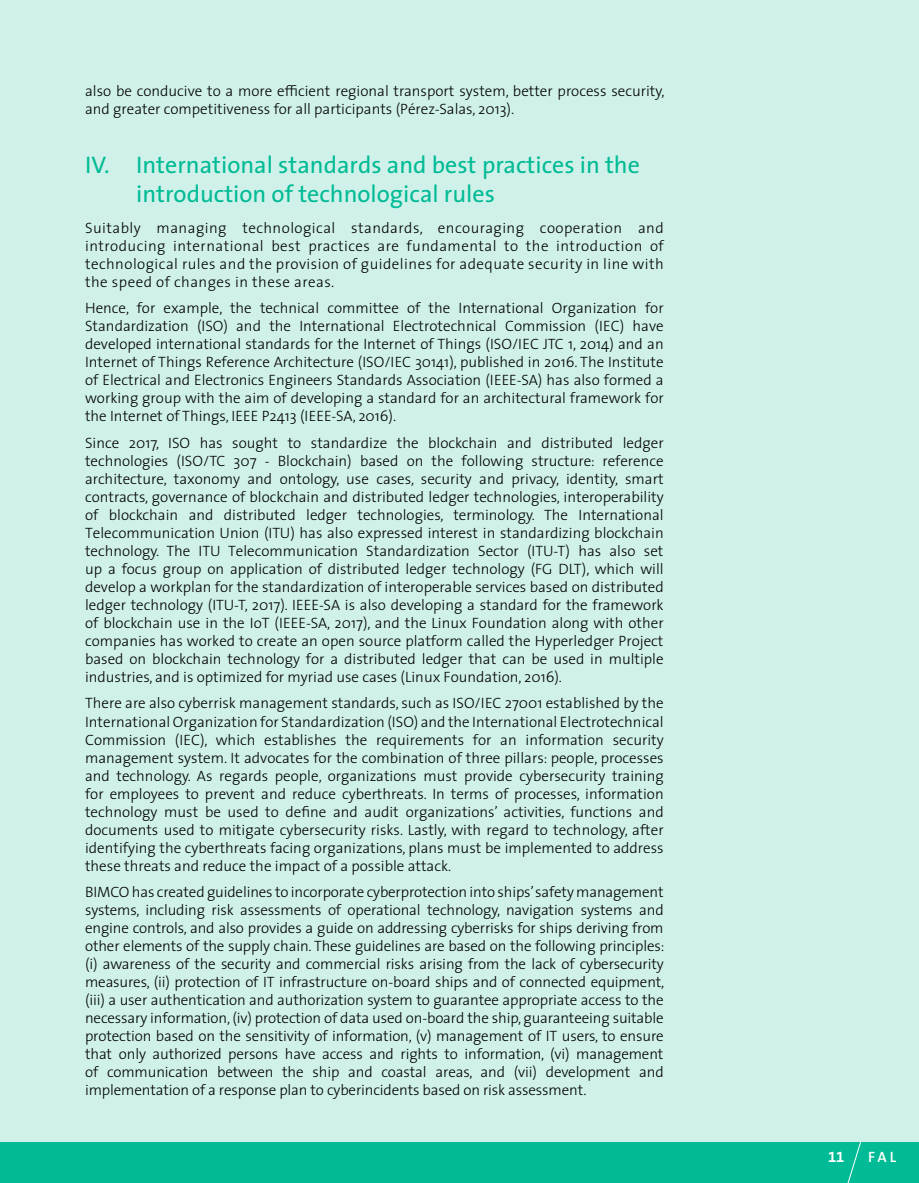
<style>
.page{position:relative;width:919px;height:1183px;background:#fff}
.page>*{position:absolute;margin:0;border:0;box-sizing:border-box;transform-origin:0 0}
.t1{font:24px/28.8px "The Sans";color:#00bb95}
.t2{font:300 15px/18px "The Sans";color:#000;text-align:justify}
.t3{font:600 15px "The Sans";color:#fff}
.t4{font:15px "The Sans Bold Expert";color:#fff}
</style>
<div class="page">
<div style="left:0;top:0;width:918px;height:1182px;background:#cff1e9"></div>
<div style="left:0;top:1141px;width:918px;height:41px;background:#00bb95"></div>
<svg style="left:846px;top:1141px;width:15px;height:41px"></svg>
<p class="t2" style="left:85px;top:82px;width:580px">also be conducive to a more efficient regional transport system, better process security, and greater competitiveness for all participants (Pérez-Salas, 2013).</p>
<h1 class="t1" style="left:136px;top:150px;width:505px;text-indent:-51px">IV. International standards and best practices in the introduction of technological rules</h1>
<p class="t2" style="left:85px;top:218px;width:580px">Suitably managing technological standards, encouraging cooperation and introducing international best practices are fundamental to the introduction of technological rules and the provision of guidelines for adequate security in line with the speed of changes in these areas.</p>
<p class="t2" style="left:85px;top:298px;width:580px">Hence, for example, the technical committee of the International Organization for Standardization (ISO) and the International Electrotechnical Commission (IEC) have developed international standards for the Internet of Things (ISO/IEC JTC 1, 2014) and an Internet of Things Reference Architecture (ISO/IEC 30141), published in 2016. The Institute of Electrical and Electronics Engineers Standards Association (IEEE-SA) has also formed a working group with the aim of developing a standard for an architectural framework for the Internet of Things, IEEE P2413 (IEEE-SA, 2016).</p>
<p class="t2" style="left:85px;top:433px;width:580px">Since 2017, ISO has sought to standardize the blockchain and distributed ledger technologies (ISO/TC 307 - Blockchain) based on the following structure: reference architecture, taxonomy and ontology, use cases, security and privacy, identity, smart contracts, governance of blockchain and distributed ledger technologies, interoperability of blockchain and distributed ledger technologies, terminology. The International Telecommunication Union (ITU) has also expressed interest in standardizing blockchain technology. The ITU Telecommunication Standardization Sector (ITU-T) has also set up a focus group on application of distributed ledger technology (FG DLT), which will develop a workplan for the standardization of interoperable services based on distributed ledger technology (ITU-T, 2017). IEEE-SA is also developing a standard for the framework of blockchain use in the IoT (IEEE-SA, 2017), and the Linux Foundation along with other companies has worked to create an open source platform called the Hyperledger Project based on blockchain technology for a distributed ledger that can be used in multiple industries, and is optimized for myriad use cases (Linux Foundation, 2016).</p>
<p class="t2" style="left:85px;top:693px;width:580px">There are also cyberrisk management standards, such as ISO/IEC 27001 established by the International Organization for Standardization (ISO) and the International Electrotechnical Commission (IEC), which establishes the requirements for an information security management system. It advocates for the combination of three pillars: people, processes and technology. As regards people, organizations must provide cybersecurity training for employees to prevent and reduce cyberthreats. In terms of processes, information technology must be used to define and audit organizations’ activities, functions and documents used to mitigate cybersecurity risks. Lastly, with regard to technology, after identifying the cyberthreats facing organizations, plans must be implemented to address these threats and reduce the impact of a possible attack.</p>
<p class="t2" style="left:85px;top:882px;width:581px">BIMCO has created guidelines to incorporate cyberprotection into ships’ safety management systems, including risk assessments of operational technology, navigation systems and engine controls, and also provides a guide on addressing cyberrisks for ships deriving from other elements of the supply chain. These guidelines are based on the following principles: (i) awareness of the security and commercial risks arising from the lack of cybersecurity measures, (ii) protection of IT infrastructure on-board ships and of connected equipment, (iii) a user authentication and authorization system to guarantee appropriate access to the necessary information, (iv) protection of data used on-board the ship, guaranteeing suitable protection based on the sensitivity of information, (v) management of IT users, to ensure that only authorized persons have access and rights to information, (vi) management of communication between the ship and coastal areas, and (vii) development and implementation of a response plan to cyberincidents based on risk assessment.</p>
<p class="t4" style="left:828px;top:1143px;width:18px">11</p>
<p class="t3" style="left:868px;top:1143px;width:29px">FAL</p>
</div>
